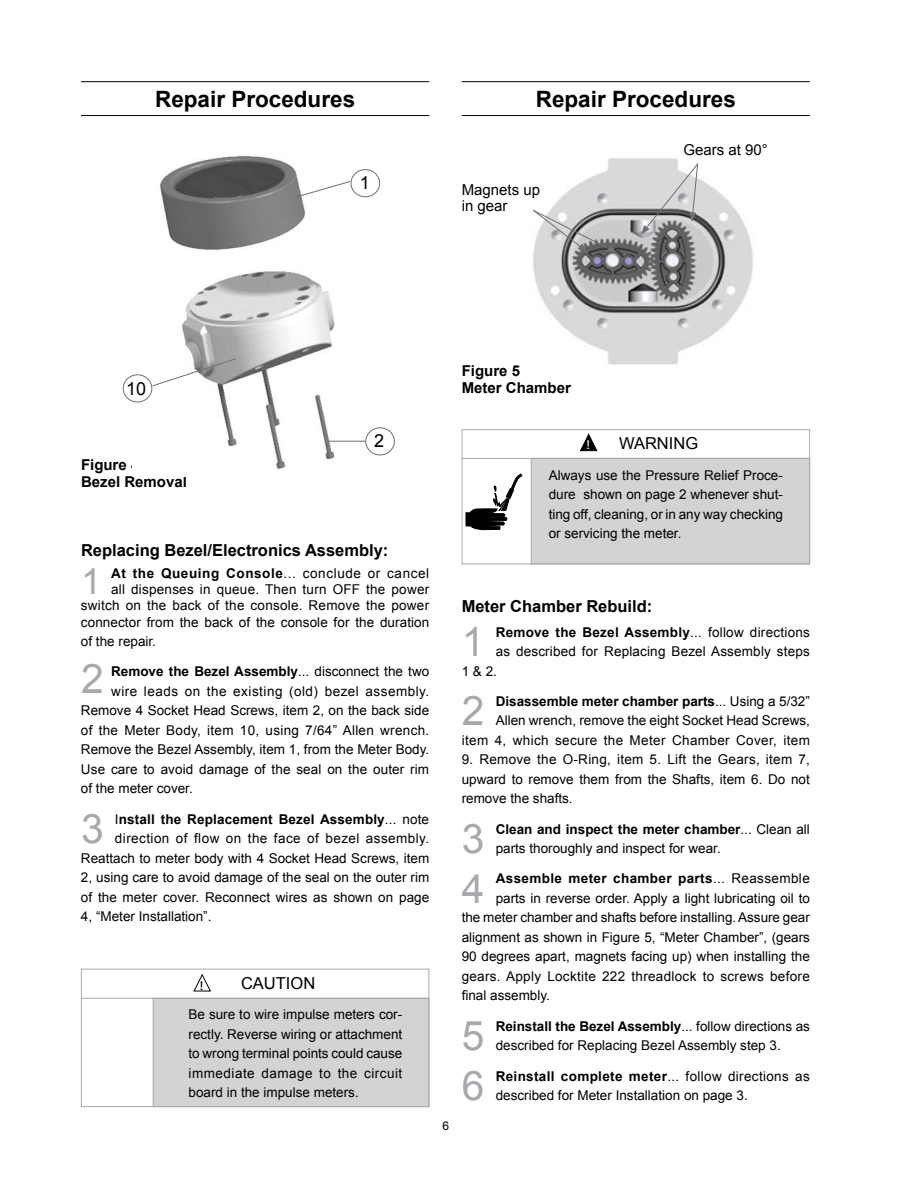
<style>
.page{position:relative;width:918px;height:1188px;background:#fff}
.page>*{position:absolute;margin:0;border:0;box-sizing:border-box;transform-origin:0 0}
.t1{font:40.8px "Arial";color:#a7a9ac}
.t2{font:36.15px "Arial";color:#a7a9ac}
.t3{font:700 22.5px "Arial";color:#000}
.t4{font:18px "Arial";color:#000}
.t5{font:700 16.5px "Arial";color:#000}
.t6{font:16.5px "Arial";color:#000}
.t7{font:700 15px/16.5px "Arial";color:#000}
.t8{font:15px/16.5px "Arial";color:#000}
.t9{font:13.5px/19.5px "Arial";color:#000;text-align:justify}
.t10{font:700 13.5px "Arial";letter-spacing:.01em;color:#000}
.t11{font:13.5px "Arial";letter-spacing:.02em;color:#000}
.t12{font:13.5px "Arial";letter-spacing:.025em;color:#000}
.t13{font:13.5px "Arial";letter-spacing:.035em;color:#000}
.t14{font:13.5px "Arial";letter-spacing:.03em;color:#000}
.t15{font:700 13.5px "Arial";letter-spacing:.03em;color:#000}
.t16{font:12.9px "Myriad Pro";color:#000;scale:1.2 1}
.t17{font:12.9px "Myriad Pro";color:#fff;scale:1.2 1}
.t18{font:12px "Arial";color:#000}
.s1{font-weight:700}
.s2{font-weight:400}
</style>
<div class="page">
<hr style="left:81px;top:81px;width:348px;height:1px;background:#000">
<hr style="left:81px;top:115px;width:348px;height:1px;background:#000">
<hr style="left:462px;top:81px;width:348px;height:1px;background:#000">
<hr style="left:462px;top:115px;width:348px;height:1px;background:#000">
<img style="left:533px;top:158px;width:220px;height:207px">
<img style="left:133px;top:155px;width:216px;height:314px">
<div style="left:365px;top:427px;width:30px;height:28px;border:1px solid #6d6f71;border-radius:50%"></div>
<hr style="left:328px;top:441px;width:37px;height:1px;background:#6d6f71">
<div style="left:123px;top:374px;width:29px;height:28px;border:1px solid #6d6f71;border-radius:50%"></div>
<svg style="left:152px;top:358px;width:85px;height:29px"></svg>
<div style="left:351px;top:169px;width:29px;height:28px;border:1px solid #6d6f71;border-radius:50%"></div>
<svg style="left:293px;top:180px;width:58px;height:19px"></svg>
<svg style="left:533px;top:209px;width:84px;height:44px;background:#b7b7b7"></svg>
<svg style="left:641px;top:163px;width:58px;height:72px;background:#c0c0c0"></svg>
<svg style="left:193px;top:973px;width:18px;height:19px"></svg>
<div style="left:153px;top:998px;width:276px;height:109px;background:#d1d3d4;border:1px solid #a7a9ac"></div>
<div style="left:81px;top:969px;width:348px;height:138px;border:1px solid #a7a9ac"></div>
<hr style="left:81px;top:998px;width:348px;height:1px;background:#a7a9ac">
<div style="left:531px;top:458px;width:279px;height:106px;background:#d1d3d4;border:1px solid #a7a9ac"></div>
<div style="left:462px;top:429px;width:348px;height:135px;border:1px solid #a7a9ac"></div>
<svg style="left:580px;top:433px;width:18px;height:19px"></svg>
<hr style="left:462px;top:458px;width:348px;height:1px;background:#a7a9ac">
<svg style="left:466px;top:474px;width:56px;height:56px"></svg>
<h3 class="t3" style="left:155px;top:84px;width:202px">Repair Procedures</h3>
<h3 class="t4" style="left:360px;top:171px;width:12px">1</h3>
<h3 class="t3" style="left:536px;top:84px;width:202px">Repair Procedures</h3>
<p class="t8" style="left:462px;top:181px;width:80px">Magnets up in gear</p>
<p class="t8" style="left:683px;top:142px;width:86px">Gears at 90°</p>
<h3 class="t4" style="left:126px;top:377px;width:22px">10</h3>
<p class="t7" style="left:462px;top:363px;width:111px">Figure 5<br>Meter Chamber</p>
<p class="t7" style="left:81px;top:457px;width:107px">Figure 4<br>Bezel Removal</p>
<h3 class="t4" style="left:374px;top:429px;width:12px">2</h3>
<p class="t5" style="left:81px;top:540px;width:309px">Replacing Bezel/Electronics Assembly:</p>
<h2 class="t2" style="left:81px;top:558px;width:22px">1</h2>
<p class="t9" style="left:81px;top:565px;width:350px;line-height:16.2px;text-align:right"><span class="s1">At the Queuing Console</span>... conclude or cancel<br>all dispenses in queue. Then turn OFF the power switch on the back of the console. Remove the power connector from the back of the console for the duration</p>
<p class="t9" style="left:81px;top:632px;width:77px">of the repair.</p>
<h1 class="t1" style="left:81px;top:651px;width:24px">2</h1>
<p class="t10" style="left:111px;top:663px;width:320px">Remove the Bezel Assembly<span class="s2">... disconnect the two</span></p>
<p class="t13" style="left:111px;top:682px;width:320px">wire leads on the existing (old) bezel assembly.</p>
<p class="t9" style="left:81px;top:701px;width:350px">Remove 4 Socket Head Screws, item 2, on the back side</p>
<p class="t12" style="left:81px;top:721px;width:350px">of the Meter Body, item 10, using 7/64” Allen wrench.</p>
<p class="t9" style="left:81px;top:740px;width:350px">Remove the Bezel Assembly, item 1, from the Meter Body.</p>
<p class="t9" style="left:81px;top:759px;width:350px">Use care to avoid damage of the seal on the outer rim</p>
<p class="t9" style="left:81px;top:779px;width:113px">of the meter cover.</p>
<h1 class="t1" style="left:81px;top:802px;width:24px">3</h1>
<p class="t10" style="left:115px;top:810px;width:316px"><span class="s2">I</span>nstall the Replacement Bezel Assembly<span class="s2">... note</span></p>
<p class="t14" style="left:115px;top:830px;width:316px">direction of flow on the face of bezel assembly.</p>
<p class="t9" style="left:81px;top:848px;width:350px">Reattach to meter body with 4 Socket Head Screws, item</p>
<p class="t9" style="left:81px;top:868px;width:350px">2, using care to avoid damage of the seal on the outer rim</p>
<p class="t9" style="left:81px;top:887px;width:350px">of the meter cover. Reconnect wires as shown on page</p>
<p class="t9" style="left:81px;top:907px;width:132px">4, “Meter Installation”.</p>
<p class="t6" style="left:241px;top:972px;width:76px">CAUTION</p>
<p class="t16" style="left:200px;top:977px;width:4px">!</p>
<p class="t9" style="left:189px;top:1005px;width:215px">Be sure to wire impulse meters cor&shy;rectly. Reverse wiring or attachment to wrong terminal points could cause immediate damage to the circuit board in the impulse meters.</p>
<p class="t17" style="left:587px;top:437px;width:4px">!</p>
<p class="t6" style="left:619px;top:433px;width:81px">WARNING</p>
<p class="t9" style="left:549px;top:465px;width:236px">Always use the Pressure Relief Proce&shy;dure shown on page 2 whenever shut&shy;ting off, cleaning, or in any way checking or servicing the meter.</p>
<p class="t18" style="left:443px;top:1118px;width:8px">6</p>
<p class="t5" style="left:462px;top:595px;width:192px">Meter Chamber Rebuild:</p>
<h1 class="t1" style="left:462px;top:615px;width:24px">1</h1>
<p class="t10" style="left:496px;top:623px;width:316px">Remove the Bezel Assembly<span class="s2">... follow directions</span></p>
<p class="t9" style="left:496px;top:642px;width:316px">as described for Replacing Bezel Assembly steps</p>
<p class="t9" style="left:462px;top:661px;width:37px">1 &amp; 2.</p>
<h1 class="t1" style="left:462px;top:684px;width:24px">2</h1>
<p class="t9" style="left:462px;top:692px;width:350px;text-align:right"><span class="s1">Disassemble meter chamber parts</span>... Using a 5/32”<br>Allen wrench, remove the eight Socket Head Screws,<br>item 4, which secure the Meter Chamber Cover, item</p>
<p class="t9" style="left:462px;top:750px;width:350px">9. Remove the O-Ring, item 5. Lift the Gears, item 7, upward to remove them from the Shafts, item 6. Do not remove the shafts.</p>
<h1 class="t1" style="left:462px;top:812px;width:24px">3</h1>
<p class="t9" style="left:496px;top:819px;width:316px"><span class="s1">Clean and inspect the meter chamber</span>... Clean all parts thoroughly and inspect for wear.</p>
<h1 class="t1" style="left:462px;top:862px;width:24px">4</h1>
<p class="t15" style="left:496px;top:870px;width:316px">Assemble meter chamber parts<span class="s2">... Reassemble</span></p>
<p class="t9" style="left:496px;top:889px;width:316px">parts in reverse order. Apply a light lubricating oil to</p>
<p class="t9" style="left:462px;top:908px;width:350px">the meter chamber and shafts before installing. Assure gear</p>
<p class="t9" style="left:462px;top:928px;width:350px">alignment as shown in Figure 5, “Meter Chamber”, (gears</p>
<p class="t9" style="left:462px;top:947px;width:350px">90 degrees apart, magnets facing up) when installing the</p>
<p class="t11" style="left:462px;top:967px;width:350px">gears. Apply Locktite 222 threadlock to screws before</p>
<p class="t9" style="left:462px;top:986px;width:90px">final assembly.</p>
<h1 class="t1" style="left:462px;top:1009px;width:24px">5</h1>
<p class="t9" style="left:496px;top:1016px;width:316px"><span class="s1">Reinstall the Bezel Assembly</span>... follow directions as described for Replacing Bezel Assembly step 3.</p>
<h1 class="t1" style="left:462px;top:1059px;width:24px">6</h1>
<p class="t9" style="left:496px;top:1066px;width:316px"><span class="s1">Reinstall complete meter</span>... follow directions as described for Meter Installation on page 3.</p>
</div>
